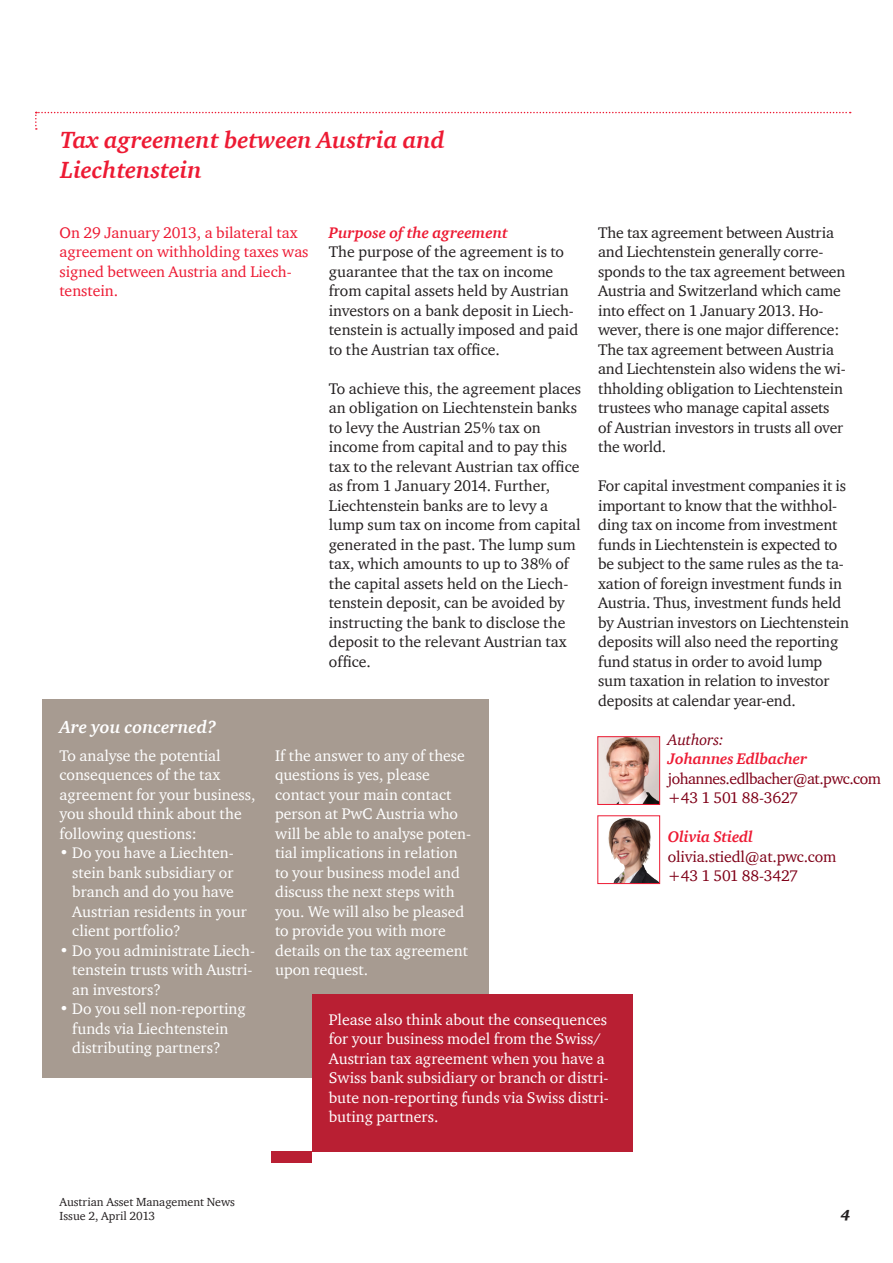
<style>
.page{position:relative;width:893px;height:1263px;background:#fff}
.page>*{position:absolute;margin:0;border:0;box-sizing:border-box;transform-origin:0 0}
.t1{font:italic 700 24px/30px "ITC Charter Com";color:#ed1a33}
.t2{font:italic 700 18px "ITC Charter Com";color:#fff}
.t3{font:15.75px/19.5px "ITC Charter Com";letter-spacing:-.01em;color:#231f20}
.t4{font:15.75px/19.5px "ITC Charter Com";color:#fff}
.t5{font:15.75px/19.5px "ITC Charter Com";color:#ed1a33}
.t6{font:15.75px/19.5px "ITC Charter Com";letter-spacing:-.015em;color:#7f0118}
.t7{font:italic 700 15.75px "ITC Charter Com";letter-spacing:-.01em;color:#ed1a33}
.t8{font:italic 15.75px "ITC Charter Com";letter-spacing:-.01em;color:#7f0118}
.t9{font:italic 900 15px "ITC Charter Com";color:#231f20}
.t10{font:12px/14.4px "ITC Charter Com";color:#231f20}
</style>
<div class="page">
<div style="left:43px;top:699px;width:446px;height:379px;background:#a79b91"></div>
<div style="left:312px;top:994px;width:321px;height:158px;background:#b91f33"></div>
<div style="left:271px;top:1151px;width:41px;height:11px;background:#b91f33"></div>
<svg style="left:35px;top:112px;width:816px;height:18px"></svg>
<img style="left:599px;top:738px;width:59px;height:65px">
<div style="left:597px;top:736px;width:63px;height:69px;border:1px solid #ed1a33"></div>
<img style="left:608px;top:817px;width:50px;height:65px">
<div style="left:597px;top:815px;width:63px;height:69px;border:1px solid #ed1a33"></div>
<h1 class="t1" style="left:61px;top:124px;width:386px">Tax agreement between Austria and<br>Liechtenstein</h1>
<p class="t5" style="left:60px;top:222px;width:251px">On 29 January 2013, a bilateral tax agreement on withholding taxes was signed between Austria and Liech&shy;tenstein.</p>
<p class="t3" style="left:598px;top:222px;width:249px">The tax agreement between Austria and Liechtenstein generally corre&shy;sponds to the tax agreement between Austria and Switzerland which came into effect on 1 January 2013. Ho&shy;wever, there is one major difference:<br>The tax agreement between Austria and Liechtenstein also widens the wi&shy;thholding obligation to Liechtenstein trustees who manage capital assets of Austrian investors in trusts all over the world.</p>
<p class="t3" style="left:598px;top:476px;width:252px">For capital investment companies it is important to know that the withhol&shy;ding tax on income from investment funds in Liechtenstein is expected to be subject to the same rules as the ta&shy;xation of foreign investment funds in Austria. Thus, investment funds held by Austrian investors on Liechtenstein deposits will also need the reporting fund status in order to avoid lump sum taxation in relation to investor deposits at calendar year-end.</p>
<p class="t7" style="left:329px;top:223px;width:180px">Purpose of the agreement</p>
<p class="t3" style="left:329px;top:242px;width:251px">The purpose of the agreement is to guarantee that the tax on income from capital assets held by Austrian investors on a bank deposit in Liech&shy;tenstein is actually imposed and paid to the Austrian tax office.</p>
<p class="t3" style="left:329px;top:378px;width:254px">To achieve this, the agreement places an obligation on Liechtenstein banks to levy the Austrian 25% tax on income from capital and to pay this tax to the relevant Austrian tax office as from 1 January 2014. Further, Liechtenstein banks are to levy a lump sum tax on income from capital generated in the past. The lump sum tax, which amounts to up to 38% of the capital assets held on the Liech&shy;tenstein deposit, can be avoided by instructing the bank to disclose the deposit to the relevant Austrian tax office.</p>
<p class="t2" style="left:60px;top:715px;width:158px">Are you concerned?</p>
<p class="t4" style="left:60px;top:745px;width:197px">To analyse the potential consequences of the tax agreement for your business, you should think about the following questions:</p>
<p class="t4" style="left:72px;top:843px;width:176px;text-indent:-13px">• Do you have a Liechten&shy;stein bank subsidiary or branch and do you have<br>Austrian residents in your client portfolio?</p>
<p class="t4" style="left:72px;top:940px;width:184px;text-indent:-13px">• Do you administrate Liech&shy;tenstein trusts with Austri&shy;an investors?</p>
<p class="t4" style="left:72px;top:999px;width:175px;text-indent:-13px">• Do you sell non-reporting funds via Liechtenstein distributing partners?</p>
<p class="t4" style="left:275px;top:745px;width:198px">If the answer to any of these questions is yes, please contact your main contact person at PwC Austria who will be able to analyse poten&shy;tial implications in relation to your business model and discuss the next steps with you. We will also be pleased to provide you with more details on the tax agreement upon request.</p>
<p class="t4" style="left:329px;top:1009px;width:282px">Please also think about the consequences for your business model from the Swiss/ Austrian tax agreement when you have a Swiss bank subsidiary or branch or distri&shy;bute non-reporting funds via Swiss distri&shy;buting partners.</p>
<p class="t10" style="left:60px;top:1194px;width:177px">Austrian Asset Management News<br>Issue 2, April 2013</p>
<p class="t8" style="left:668px;top:730px;width:57px">Authors:</p>
<p class="t7" style="left:668px;top:749px;width:141px">Johannes Edlbacher</p>
<p class="t6" style="left:668px;top:768px;width:215px">johannes.edlbacher@at.pwc.com +43 1 501 88-3627</p>
<p class="t7" style="left:668px;top:827px;width:87px">Olivia Stiedl</p>
<p class="t6" style="left:668px;top:846px;width:170px">olivia.stiedl@at.pwc.com +43 1 501 88-3427</p>
<p class="t9" style="left:841px;top:1205px;width:11px">4</p>
</div>
